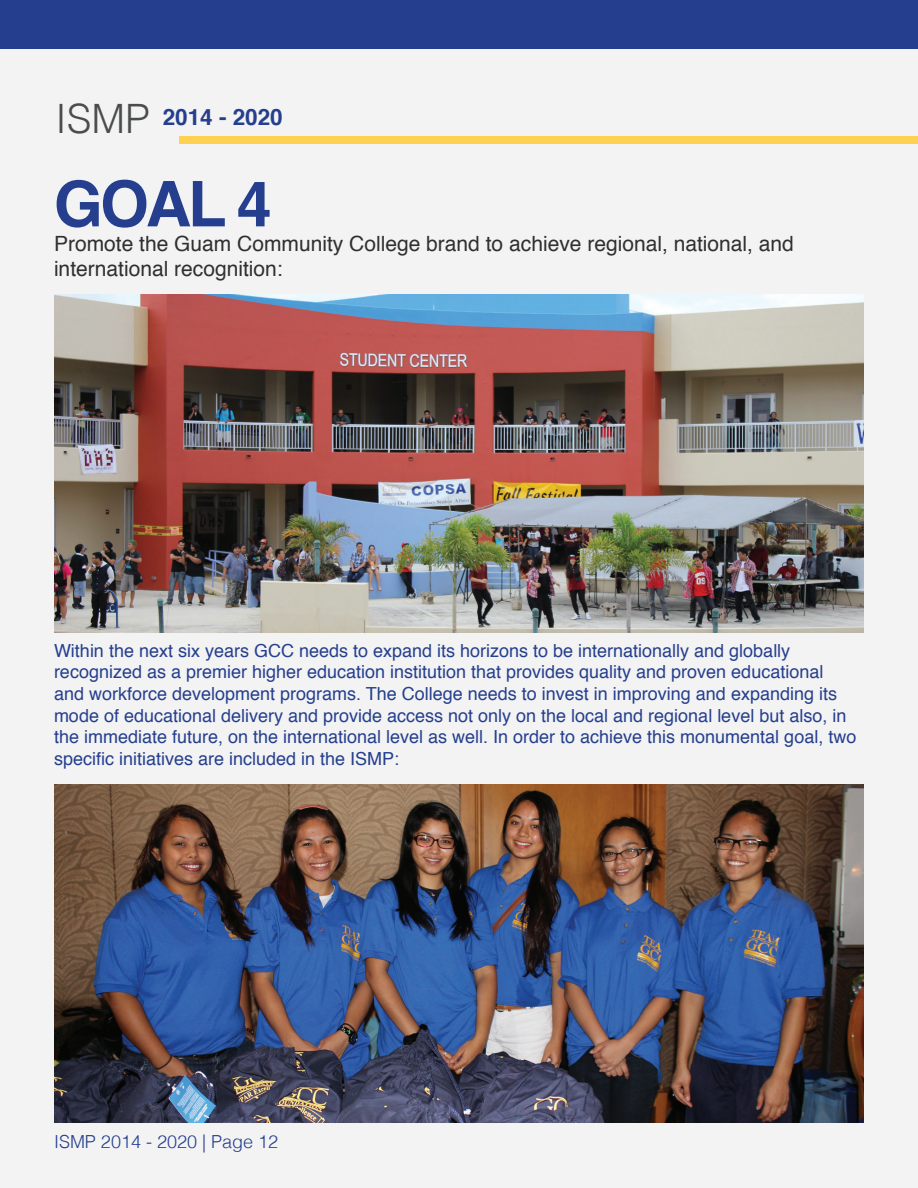
<style>
.page{position:relative;width:918px;height:1188px;background:#f3f3f3}
.page>*{position:absolute;margin:0;border:0;box-sizing:border-box;transform-origin:0 0}
.t1{font:700 63px "Helvetica";color:#253f8e}
.t2{font:700 22.5px "Helvetica";color:#253f8e}
.t3{font:21px/25.2px "Helvetica";color:#312f30}
.t4{font:18px/21.6px "Helvetica";color:#253f8e}
.t5{font:300 18px "Helvetica";color:#253f8e}
.s1{font-weight:300;font-size:40.5px;color:#4b4c4d}
</style>
<div class="page">
<div style="left:0;top:0;width:918px;height:49px;background:#253f8e"></div>
<div style="left:179px;top:136px;width:739px;height:8px;background:#fed250"></div>
<img style="left:54px;top:294px;width:810px;height:338px">
<img style="left:54px;top:785px;width:810px;height:338px">
<p class="t2" style="left:56px;top:99px;width:229px"><span class="s1">ISMP</span> 2014 - 2020</p>
<h1 class="t1" style="left:54px;top:153px;width:219px">Goal 4</h1>
<p class="t3" style="left:54px;top:232px;width:741px">Promote the Guam Community College brand to achieve regional, national, and international recognition:</p>
<p class="t4" style="left:54px;top:640px;width:804px">Within the next six years GCC needs to expand its horizons to be internationally and globally recognized as a premier higher education institution that provides quality and proven educational and workforce development programs. The College needs to invest in improving and expanding its mode of educational delivery and provide access not only on the local and regional level but also, in the immediate future, on the international level as well. In order to achieve this monumental goal, two specific initiatives are included in the ISMP:</p>
<p class="t5" style="left:54px;top:1128px;width:226px">ISMP 2014 - 2020 | Page 12</p>
</div>
